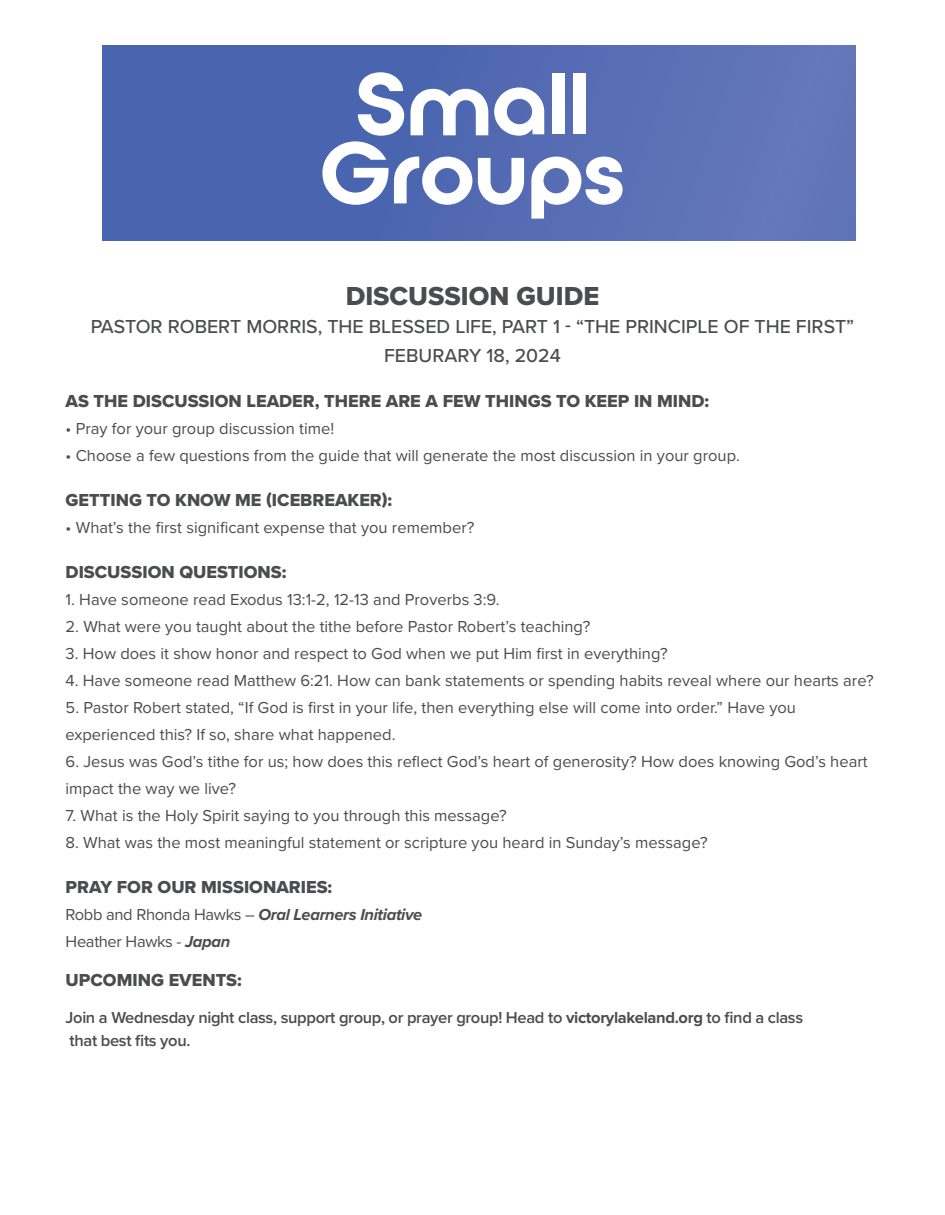
<style>
.page{position:relative;width:945px;height:1215px;background:#fff}
.page>*{position:absolute;margin:0;border:0;box-sizing:border-box;transform-origin:0 0}
.t1{font:27px "Proxima Nova Extrabld";color:#4b4c4d}
.t2{font:500 19.5px/28.5px "Proxima Nova";color:#4b4c4d;text-align:center}
.t3{font:18px "Proxima Nova Extrabld";color:#4b4c4d}
.t4{font:16.5px/27px "Proxima Nova";color:#4b4c4d}
.t5{font:600 16.5px "Proxima Nova";letter-spacing:-.02em;color:#4b4c4d}
.t6{font:italic 700 16.5px "Proxima Nova";letter-spacing:-.02em;color:#4b4c4d}
.t7{font:16.5px "Proxima Nova";letter-spacing:-.02em;color:#4b4c4d}
.s1{font-weight:400;font-style:normal}
.s2{font-weight:700;font-style:italic}
.s3{font-weight:700}
</style>
<div class="page">
<div style="left:103px;top:45px;width:753px;height:195px;background:linear-gradient(to right,#4361ad,#6375b9)"></div>
<svg style="left:322px;top:72px;width:301px;height:147px"></svg>
<p class="t1" style="left:346px;top:276px;width:255px">DISCUSSION GUIDE</p>
<p class="t2" style="left:91px;top:312px;width:765px">PASTOR ROBERT MORRIS, THE BLESSED LIFE, PART 1 - “THE PRINCIPLE OF THE FIRST”<br>FEBURARY 18, 2024</p>
<p class="t3" style="left:66px;top:387px;width:645px">AS THE DISCUSSION LEADER, THERE ARE A FEW THINGS TO KEEP IN MIND:</p>
<p class="t4" style="left:66px;top:414px;width:270px">• Pray for your group discussion time!</p>
<p class="t4" style="left:66px;top:441px;width:676px">• Choose a few questions from the guide that will generate the most discussion in your group.</p>
<p class="t3" style="left:66px;top:486px;width:328px">GETTING TO KNOW ME (ICEBREAKER):</p>
<p class="t4" style="left:66px;top:513px;width:410px">• What’s the first significant expense that you remember?</p>
<p class="t3" style="left:66px;top:558px;width:222px">DISCUSSION QUESTIONS:</p>
<p class="t4" style="left:66px;top:585px;width:436px">1. Have someone read Exodus 13:1-2, 12-13 and Proverbs 3:9.</p>
<p class="t4" style="left:66px;top:612px;width:526px">2. What were you taught about the tithe before Pastor Robert’s teaching?</p>
<p class="t4" style="left:66px;top:639px;width:604px">3. How does it show honor and respect to God when we put Him first in everything?</p>
<p class="t4" style="left:66px;top:666px;width:810px">4. Have someone read Matthew 6:21. How can bank statements or spending habits reveal where our hearts are?</p>
<p class="t4" style="left:66px;top:693px;width:732px">5. Pastor Robert stated, “If God is first in your life, then everything else will come into order.” Have you experienced this? If so, share what happened.</p>
<p class="t4" style="left:66px;top:747px;width:804px">6. Jesus was God’s tithe for us; how does this reflect God’s heart of generosity? How does knowing God’s heart impact the way we live?</p>
<p class="t4" style="left:66px;top:801px;width:443px">7. What is the Holy Spirit saying to you through this message?</p>
<p class="t4" style="left:66px;top:828px;width:644px">8. What was the most meaningful statement or scripture you heard in Sunday’s message?</p>
<p class="t3" style="left:66px;top:873px;width:268px">PRAY FOR OUR MISSIONARIES:</p>
<p class="t6" style="left:66px;top:902px;width:358px"><span class="s1">Robb and Rhonda Hawks –</span> Oral Learners Initiative</p>
<p class="t7" style="left:66px;top:929px;width:166px">Heather Hawks - <span class="s2">Japan</span></p>
<p class="t3" style="left:66px;top:966px;width:178px">UPCOMING EVENTS:</p>
<p class="t5" style="left:66px;top:1006px;width:739px">Join a Wednesday night class, support group, or prayer group! Head to <span class="s3">victorylakeland.org</span> to find a class</p>
<p class="t5" style="left:70px;top:1028px;width:122px">that best fits you.</p>
</div>
